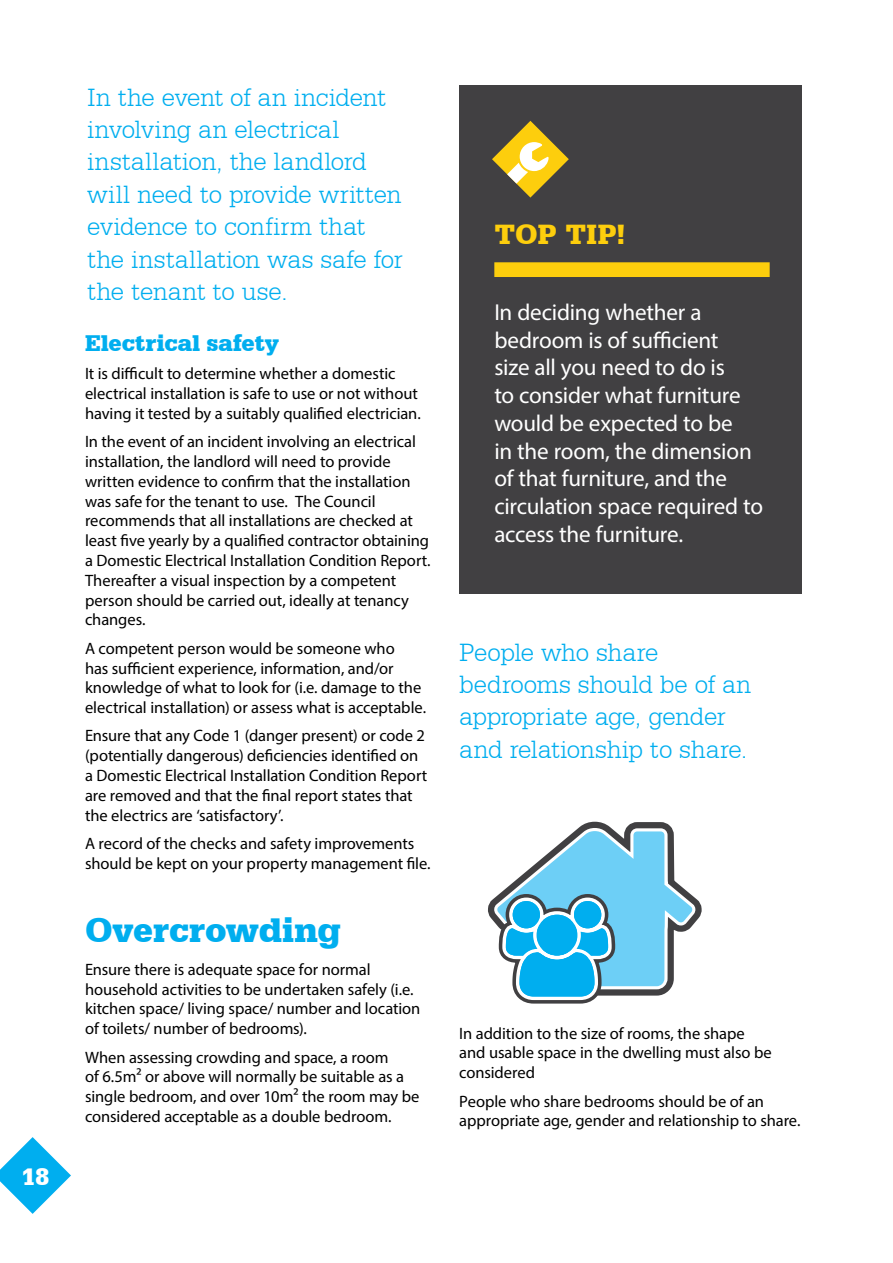
<style>
.page{position:relative;width:893px;height:1263px;background:#fff}
.page>*{position:absolute;margin:0;border:0;box-sizing:border-box;transform-origin:0 0}
.t1{font:900 36px "Serifa BT";letter-spacing:-.01em;color:#00aeef}
.t2{font:900 29.4px "Serifa BT";letter-spacing:.005em;color:#fdce0d}
.t3{font:300 27px/32.4px "Serifa BT";letter-spacing:-.01em;color:#00aeef}
.t4{font:900 25.2px "Serifa BT";color:#fff}
.t5{font:900 24px "Serifa BT";letter-spacing:-.01em;color:#00aeef}
.t6{font:23.1px/27.8px "Myriad Pro";letter-spacing:-.01em;color:#fff}
.t7{font:16.5px/19.8px "Myriad Pro";letter-spacing:-.005em;color:#000}
</style>
<div class="page">
<svg style="left:0;top:1137px;width:71px;height:77px"></svg>
<div style="left:459px;top:85px;width:343px;height:508px;background:#414042"></div>
<div style="left:494px;top:262px;width:276px;height:15px;background:#fdce0d"></div>
<svg style="left:492px;top:121px;width:205px;height:705px"></svg>
<svg style="left:492px;top:826px;width:205px;height:178px"></svg>
<h3 class="t4" style="left:21px;top:1160px;width:30px">18</h3>
<h3 class="t3" style="left:87px;top:80px;width:317px">In the event of an incident involving an electrical installation, the landlord will need to provide written evidence to confirm that the installation was safe for the tenant to use.</h3>
<h3 class="t5" style="left:85px;top:328px;width:195px">Electrical safety</h3>
<p class="t7" style="left:85px;top:364px;width:337px">It is difficult to determine whether a domestic electrical installation is safe to use or not without having it tested by a suitably qualified electrician.</p>
<p class="t7" style="left:85px;top:431px;width:347px">In the event of an incident involving an electrical installation, the landlord will need to provide written evidence to confirm that the installation was safe for the tenant to use. The Council recommends that all installations are checked at least five yearly by a qualified contractor obtaining a Domestic Electrical Installation Condition Report.<br>Thereafter a visual inspection by a competent person should be carried out, ideally at tenancy changes.</p>
<p class="t7" style="left:85px;top:638px;width:343px">A competent person would be someone who<br>has sufficient experience, information, and/or knowledge of what to look for (i.e. damage to the electrical installation) or assess what is acceptable.</p>
<p class="t7" style="left:85px;top:726px;width:344px">Ensure that any Code 1 (danger present) or code 2 (potentially dangerous) deficiencies identified on a Domestic Electrical Installation Condition Report are removed and that the final report states that the electrics are ‘satisfactory’.</p>
<p class="t7" style="left:85px;top:833px;width:347px">A record of the checks and safety improvements should be kept on your property management file.</p>
<h1 class="t1" style="left:85px;top:907px;width:257px">Overcrowding</h1>
<p class="t7" style="left:85px;top:959px;width:337px">Ensure there is adequate space for normal household activities to be undertaken safely (i.e. kitchen space/ living space/ number and location of toilets/ number of bedrooms).</p>
<p class="t7" style="left:85px;top:1047px;width:336px">When assessing crowding and space, a room<br>of 6.5m² or above will normally be suitable as a single bedroom, and over 10m² the room may be considered acceptable as a double bedroom.</p>
<h2 class="t2" style="left:494px;top:216px;width:133px">TOP TIP!</h2>
<h3 class="t6" style="left:494px;top:298px;width:270px">In deciding whether a bedroom is of sufficient<br>size all you need to do is<br>to consider what furniture would be expected to be<br>in the room, the dimension of that furniture, and the circulation space required to access the furniture.</h3>
<h3 class="t3" style="left:459px;top:635px;width:294px">People who share bedrooms should be of an appropriate age, gender and relationship to share.</h3>
<p class="t7" style="left:459px;top:1023px;width:314px">In addition to the size of rooms, the shape and usable space in the dwelling must also be considered</p>
<p class="t7" style="left:459px;top:1091px;width:343px">People who share bedrooms should be of an appropriate age, gender and relationship to share.</p>
</div>
